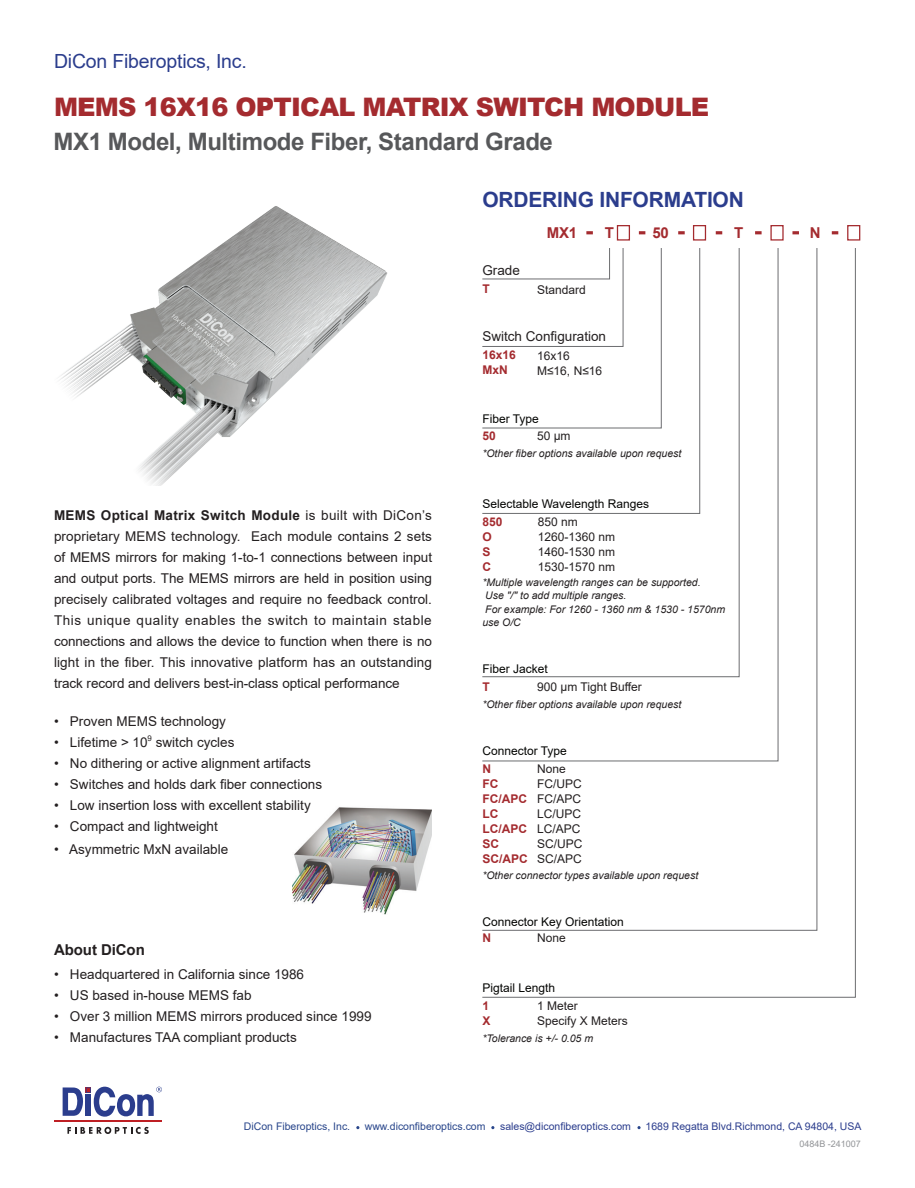
<style>
.page{position:relative;width:915px;height:1188px;background:#fff}
.page>*{position:absolute;margin:0;border:0;box-sizing:border-box;transform-origin:0 0}
.t1{font:900 25.5px "Arial";letter-spacing:-.03em;color:#a42b2f}
.t2{font:700 24px "Arial";letter-spacing:-.015em;color:#57585a}
.t3{font:700 21px "Arial";letter-spacing:-.01em;color:#2b3d8d}
.t4{font:19.5px "Arial";letter-spacing:-.01em;color:#2b3d8d}
.t5{font:700 15px "Arial";letter-spacing:-.005em;color:#231f20}
.t6{font:700 15px "Arial";color:#a42b2f}
.t7{font:13.5px/21px "Arial";color:#231f20;text-align:justify}
.t8{font:12px/15px "Arial";color:#231f20}
.t9{font:12px "Arial";color:#040503}
.t10{font:700 12px/15px "Arial";color:#a42b2f}
.t11{font:italic 10.5px/13.5px "Arial";color:#231f20}
.t12{font:10.5px "Arial";color:#2b3d8d}
.t13{font:10.5px "Arial";color:#29468b}
.t14{font:9px "Arial";color:#939598}
.t15{font:7.8px "Arial";color:#231f20}
.s1{font-weight:700}
</style>
<div class="page">
<img style="left:292px;top:807px;width:140px;height:108px">
<svg style="left:67px;top:1127px;width:82px;height:7px"></svg>
<hr style="left:54px;top:1120px;width:108px;height:2px;background:#be1f24">
<svg style="left:63px;top:1087px;width:99px;height:30px"></svg>
<svg style="left:637px;top:1126px;width:4px;height:3px"></svg>
<svg style="left:482px;top:248px;width:374px;height:750px"></svg>
<svg style="left:482px;top:248px;width:180px;height:180px"></svg>
<div style="left:617px;top:225px;width:13px;height:16px;border:1px solid #a42b2f"></div>
<div style="left:770px;top:225px;width:14px;height:16px;border:1px solid #a42b2f"></div>
<div style="left:693px;top:225px;width:13px;height:16px;border:1px solid #a42b2f"></div>
<div style="left:847px;top:225px;width:13px;height:16px;border:1px solid #a42b2f"></div>
<svg style="left:678px;top:231px;width:7px;height:3px"></svg>
<svg style="left:792px;top:231px;width:7px;height:3px"></svg>
<svg style="left:586px;top:231px;width:7px;height:3px"></svg>
<svg style="left:755px;top:231px;width:7px;height:3px"></svg>
<svg style="left:639px;top:231px;width:6px;height:3px"></svg>
<svg style="left:716px;top:231px;width:6px;height:3px"></svg>
<svg style="left:832px;top:231px;width:6px;height:3px"></svg>
<img style="left:59px;top:206px;width:329px;height:280px">
<h3 class="t4" style="left:54px;top:48px;width:194px">DiCon Fiberoptics, Inc.</h3>
<h1 class="t1" style="left:54px;top:89px;width:657px">MEMS 16X16 OPTICAL MATRIX SWITCH MODULE</h1>
<h2 class="t2" style="left:54px;top:125px;width:501px">MX1 Model, Multimode Fiber, Standard Grade</h2>
<h3 class="t3" style="left:482px;top:185px;width:263px">ORDERING INFORMATION</h3>
<p class="t7" style="left:482px;top:260px;width:39px">Grade</p>
<p class="t10" style="left:482px;top:281px;width:9px">T</p>
<p class="t6" style="left:547px;top:222px;width:32px">MX1</p>
<p class="t6" style="left:605px;top:222px;width:11px">T</p>
<p class="t6" style="left:652px;top:222px;width:18px">50</p>
<p class="t6" style="left:734px;top:222px;width:11px">T</p>
<p class="t6" style="left:810px;top:222px;width:12px">N</p>
<p class="t8" style="left:537px;top:282px;width:50px">Standard</p>
<p class="t7" style="left:482px;top:326px;width:125px">Switch Configuration</p>
<p class="t8" style="left:537px;top:348px;width:67px">16x16<br>M≤16, N≤16</p>
<p class="t10" style="left:482px;top:347px;width:35px">16x16<br>MxN</p>
<p class="t7" style="left:54px;top:504px;width:380px"><span class="s1">MEMS Optical Matrix Switch Module</span> is built with DiCon’s proprietary MEMS technology. Each module contains 2 sets of MEMS mirrors for making 1-to-1 connections between input and output ports. The MEMS mirrors are held in position using precisely calibrated voltages and require no feedback control.<br>This unique quality enables the switch to maintain stable connections and allows the device to function when there is no light in the fiber. This innovative platform has an outstanding track record and delivers best-in-class optical performance</p>
<p class="t7" style="left:54px;top:711px;width:174px">• Proven MEMS technology</p>
<p class="t7" style="left:54px;top:732px;width:95px">• Lifetime &gt; 10</p>
<p class="t15" style="left:148px;top:733px;width:6px">9</p>
<p class="t7" style="left:156px;top:732px;width:80px">switch cycles</p>
<p class="t7" style="left:54px;top:753px;width:258px">• No dithering or active alignment artifacts</p>
<p class="t7" style="left:54px;top:774px;width:270px">• Switches and holds dark fiber connections</p>
<p class="t7" style="left:54px;top:795px;width:258px">• Low insertion loss with excellent stability</p>
<p class="t7" style="left:54px;top:816px;width:165px">• Compact and lightweight</p>
<p class="t7" style="left:54px;top:839px;width:176px">• Asymmetric MxN available</p>
<p class="t5" style="left:54px;top:939px;width:92px">About DiCon</p>
<p class="t7" style="left:54px;top:963px;width:252px">• Headquartered in California since 1986</p>
<p class="t7" style="left:54px;top:984px;width:199px">• US based in-house MEMS fab</p>
<p class="t7" style="left:54px;top:1005px;width:319px">• Over 3 million MEMS mirrors produced since 1999</p>
<p class="t7" style="left:54px;top:1026px;width:244px">• Manufactures TAA compliant products</p>
<p class="t9" style="left:482px;top:410px;width:58px">Fiber Type</p>
<p class="t8" style="left:537px;top:429px;width:35px">50 µm</p>
<p class="t11" style="left:482px;top:447px;width:201px">*Other fiber options available upon request</p>
<p class="t10" style="left:482px;top:429px;width:15px">50</p>
<p class="t9" style="left:482px;top:496px;width:168px">Selectable Wavelength Ranges</p>
<p class="t8" style="left:538px;top:514px;width:79px">850 nm<br>1260-1360 nm<br>1460-1530 nm<br>1530-1570 nm</p>
<p class="t11" style="left:482px;top:575px;width:244px">*Multiple wavelength ranges can be supported.<br>Use "/" to add multiple ranges.<br>For example: For 1260 - 1360 nm &amp; 1530 - 1570nm use O/C</p>
<p class="t10" style="left:482px;top:515px;width:22px">850<br>O<br>S<br>C</p>
<p class="t9" style="left:482px;top:661px;width:67px">Fiber Jacket</p>
<p class="t11" style="left:482px;top:698px;width:201px">*Other fiber options available upon request</p>
<p class="t8" style="left:537px;top:679px;width:106px">900 µm Tight Buffer</p>
<p class="t10" style="left:482px;top:679px;width:9px">T</p>
<p class="t9" style="left:482px;top:743px;width:86px">Connector Type</p>
<p class="t8" style="left:537px;top:761px;width:47px">None<br>FC/UPC<br>FC/APC<br>LC/UPC<br>LC/APC<br>SC/UPC<br>SC/APC</p>
<p class="t11" style="left:482px;top:868px;width:217px">*Other connector types available upon request</p>
<p class="t10" style="left:482px;top:762px;width:47px">N<br>FC<br>FC/APC<br>LC<br>LC/APC<br>SC<br>SC/APC</p>
<p class="t9" style="left:482px;top:913px;width:143px">Connector Key Orientation</p>
<p class="t8" style="left:537px;top:930px;width:30px">None</p>
<p class="t10" style="left:482px;top:931px;width:10px">N</p>
<p class="t9" style="left:482px;top:980px;width:74px">Pigtail Length</p>
<p class="t8" style="left:537px;top:998px;width:92px">1 Meter<br>Specify X Meters</p>
<p class="t10" style="left:482px;top:999px;width:10px">1<br>X</p>
<p class="t11" style="left:482px;top:1032px;width:112px">*Tolerance is +/- 0.05 m</p>
<p class="t13" style="left:244px;top:1119px;width:108px">DiCon Fiberoptics, Inc.</p>
<p class="t13" style="left:365px;top:1119px;width:122px">www.diconfiberoptics.com</p>
<p class="t12" style="left:500px;top:1119px;width:132px">sales@diconfiberoptics.com</p>
<p class="t12" style="left:646px;top:1119px;width:217px">1689 Regatta Blvd.Richmond, CA 94804, USA</p>
<p class="t14" style="left:799px;top:1138px;width:63px">0484B -241007</p>
</div>
